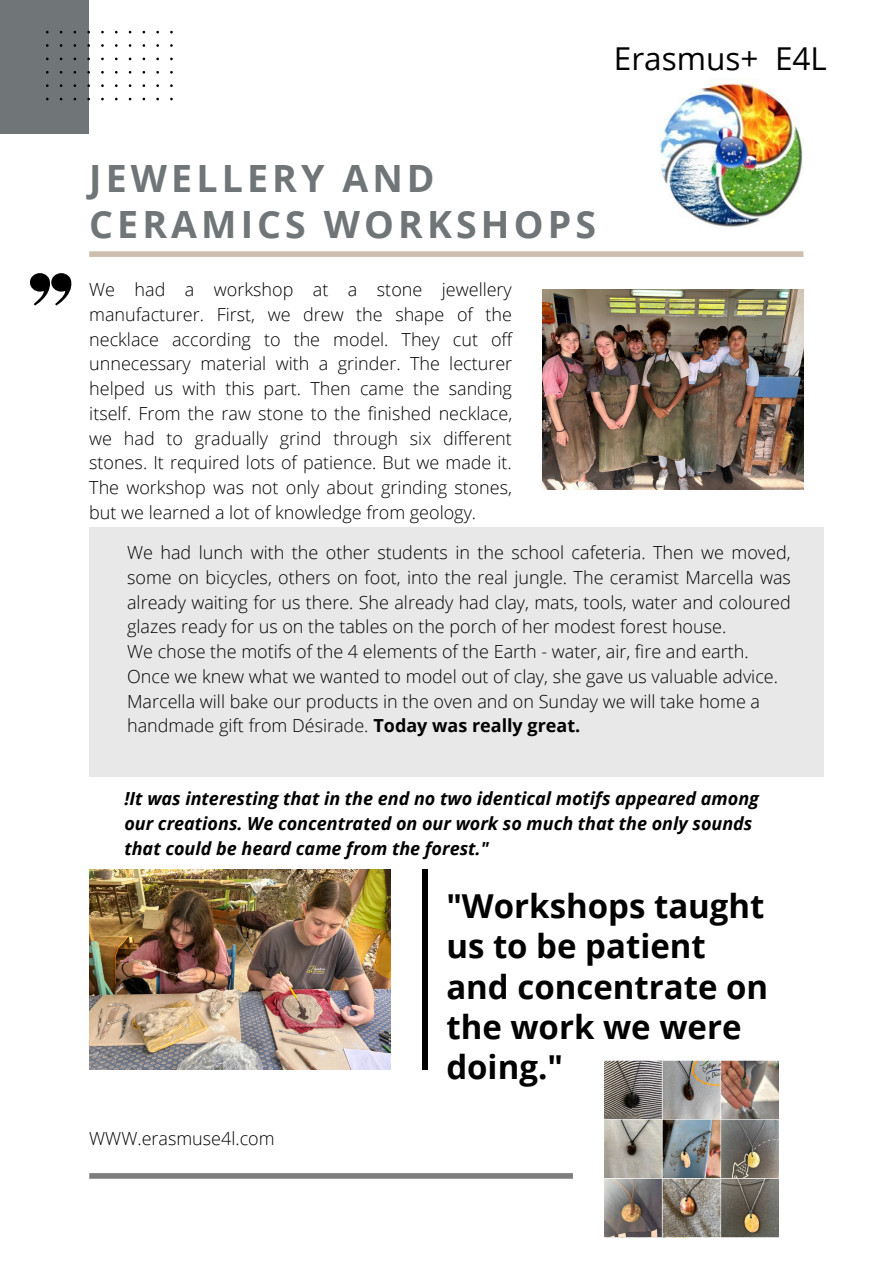
<style>
.page{position:relative;width:893px;height:1264px;background:#fff}
.page>*{position:absolute;margin:0;border:0;box-sizing:border-box;transform-origin:0 0}
.t1{font:700 37.5px/46px "Open Sans";letter-spacing:.11em;color:#707577}
.t2{font:700 33px/40.5px "Open Sans";color:#000}
.t3{font:31.5px "Open Sans";color:#000}
.t4{font:300 18px/24.8px "Open Sans";color:#000;text-align:justify}
.t5{font:italic 700 18px/24.8px "Open Sans";color:#000}
.s1{font-weight:700}
</style>
<div class="page">
<img style="left:89px;top:869px;width:301px;height:200px">
<div style="left:89px;top:251px;width:714px;height:6px;background:#cebead"></div>
<div style="left:89px;top:527px;width:734px;height:249px;background:#e8e8e8"></div>
<svg style="left:30px;top:273px;width:42px;height:32px"></svg>
<div style="left:422px;top:869px;width:5px;height:200px;background:#000"></div>
<div style="left:0;top:0;width:89px;height:134px;background:#707577"></div>
<div style="left:89px;top:1173px;width:484px;height:5px;background:#7e7d7d"></div>
<svg style="left:46px;top:31px;width:127px;height:69px"></svg>
<img style="left:542px;top:289px;width:261px;height:200px">
<img style="left:659px;top:79px;width:144px;height:149px">
<img style="left:604px;top:1060px;width:174px;height:176px">
<p class="t3" style="left:614px;top:36px;width:214px">Erasmus+ E4L</p>
<p class="t1" style="left:89px;top:154px;width:508px">JEWELLERY AND<br>CERAMICS WORKSHOPS</p>
<p class="t4" style="left:89px;top:277px;width:424px">We had a workshop at a stone jewellery manufacturer. First, we drew the shape of the necklace according to the model. They cut off unnecessary material with a grinder. The lecturer helped us with this part. Then came the sanding itself. From the raw stone to the finished necklace, we had to gradually grind through six different stones. It required lots of patience. But we made it.<br>The workshop was not only about grinding stones, but we learned a lot of knowledge from geology.</p>
<p class="t4" style="left:127px;top:539px;width:665px">We had lunch with the other students in the school cafeteria. Then we moved, some on bicycles, others on foot, into the real jungle. The ceramist Marcella was already waiting for us there. She already had clay, mats, tools, water and coloured glazes ready for us on the tables on the porch of her modest forest house.</p>
<p class="t4" style="left:127px;top:638px;width:652px">We chose the motifs of the 4 elements of the Earth - water, air, fire and earth.<br>Once we knew what we wanted to model out of clay, she gave us valuable advice.</p>
<p class="t4" style="left:127px;top:688px;width:634px">Marcella will bake our products in the oven and on Sunday we will take home a handmade gift from Désirade. <span class="s1">Today was really great.</span></p>
<p class="t5" style="left:124px;top:785px;width:636px">!It was interesting that in the end no two identical motifs appeared among our creations. We concentrated on our work so much that the only sounds that could be heard came from the forest."</p>
<p class="t2" style="left:446px;top:884px;width:323px">"Workshops taught us to be patient and concentrate on the work we were doing."</p>
<p class="t4" style="left:89px;top:1125px;width:187px">WWW.erasmuse4l.com</p>
</div>
